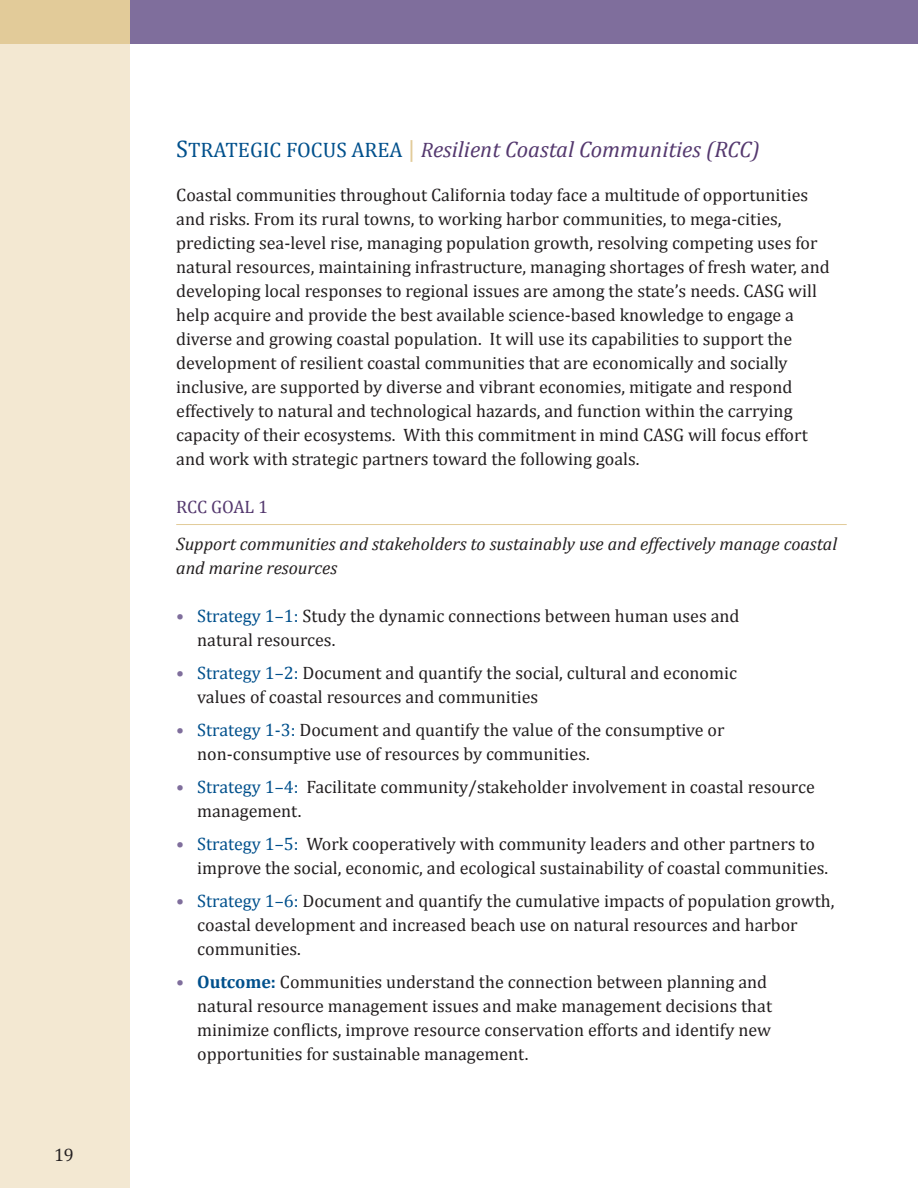
<style>
.page{position:relative;width:918px;height:1188px;background:#fff}
.page>*{position:absolute;margin:0;border:0;box-sizing:border-box;transform-origin:0 0}
.t1{font:italic 22.5px "Cambria";color:#54386e}
.t2{font:18px/24px "Cambria";color:#231f20}
.t3{font:italic 18px/24px "Cambria";color:#231f20}
.t4{font:18px "Cambria";letter-spacing:-.005em;color:#54386e}
.s1{font-style:normal;font-size:24px;color:#00508c}
.s2{font-style:normal;font-size:21px;color:#00508c}
.s3{font-style:normal;font-size:24px;color:#e2cb99}
.s4{font-size:21px}
.s5{color:#7f6e9c}
.s6{color:#00508c}
.s7{font-weight:700;color:#00508c}
</style>
<div class="page">
<div style="left:0;top:44px;width:130px;height:1143px;background:#f3e8d2"></div>
<div style="left:121px;top:0;width:797px;height:44px;background:#7f6e9c"></div>
<div style="left:0;top:0;width:130px;height:44px;background:#e2cb99"></div>
<hr style="left:176px;top:524px;width:671px;height:1px;background:#e2cb99">
<p class="t2" style="left:54px;top:1143px;width:21px">19</p>
<p class="t1" style="left:176px;top:136px;width:585px"><span class="s1">S</span><span class="s2">TRATEGIC FOCUS AREA</span> <span class="s3">|</span> <span class="s4">R</span>esilient Coastal Communities (RCC)</p>
<p class="t2" style="left:176px;top:183px;width:655px">Coastal communities throughout California today face a multitude of opportunities and risks. From its rural towns, to working harbor communities, to mega-cities, predicting sea-level rise, managing population growth, resolving competing uses for natural resources, maintaining infrastructure, managing shortages of fresh water, and developing local responses to regional issues are among the state’s needs. CASG will help acquire and provide the best available science-based knowledge to engage a diverse and growing coastal population. It will use its capabilities to support the development of resilient coastal communities that are economically and socially inclusive, are supported by diverse and vibrant economies, mitigate and respond effectively to natural and technological hazards, and function within the carrying capacity of their ecosystems. With this commitment in mind CASG will focus effort and work with strategic partners toward the following goals.</p>
<p class="t4" style="left:176px;top:496px;width:93px">RCC GOAL 1</p>
<p class="t3" style="left:176px;top:532px;width:662px">Support communities and stakeholders to sustainably use and effectively manage coastal and marine resources</p>
<p class="t2" style="left:176px;top:604px;width:565px"><span class="s5">•</span> <span class="s6">Strategy 1–1:</span> Study the dynamic connections between human uses and</p>
<p class="t2" style="left:197px;top:628px;width:140px">natural resources.</p>
<p class="t2" style="left:176px;top:661px;width:562px"><span class="s5">•</span> <span class="s6">Strategy 1–2:</span> Document and quantify the social, cultural and economic</p>
<p class="t2" style="left:197px;top:685px;width:343px">values of coastal resources and communities</p>
<p class="t2" style="left:197px;top:718px;width:529px;text-indent:-21px"><span class="s5">•</span> <span class="s6">Strategy 1-3:</span> Document and quantify the value of the consumptive or non-consumptive use of resources by communities.</p>
<p class="t2" style="left:197px;top:775px;width:619px;text-indent:-21px"><span class="s5">•</span> <span class="s6">Strategy 1–4:</span> Facilitate community/stakeholder involvement in coastal resource management.</p>
<p class="t2" style="left:197px;top:832px;width:633px;text-indent:-21px"><span class="s5">•</span> <span class="s6">Strategy 1–5:</span> Work cooperatively with community leaders and other partners to improve the social, economic, and ecological sustainability of coastal communities.</p>
<p class="t2" style="left:197px;top:889px;width:639px;text-indent:-21px"><span class="s5">•</span> <span class="s6">Strategy 1–6:</span> Document and quantify the cumulative impacts of population growth, coastal development and increased beach use on natural resources and harbor communities.</p>
<p class="t2" style="left:197px;top:970px;width:576px;text-indent:-21px"><span class="s5">•</span> <span class="s7">Outcome:</span> Communities understand the connection between planning and natural resource management issues and make management decisions that minimize conflicts, improve resource conservation efforts and identify new opportunities for sustainable management.</p>
</div>
